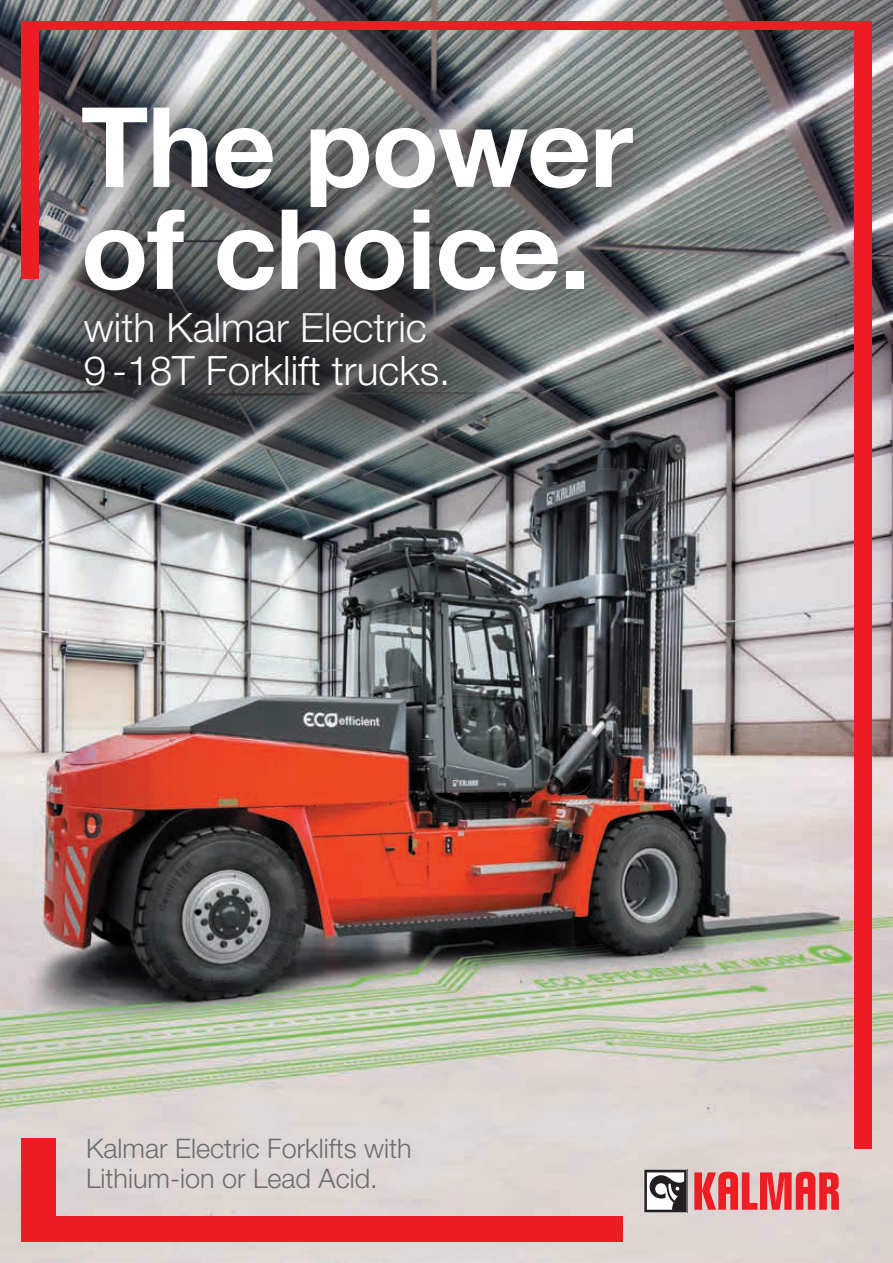
<style>
.page{position:relative;width:893px;height:1263px;background:#fff}
.page>*{position:absolute;margin:0;border:0;box-sizing:border-box;transform-origin:0 0}
.t1{font:700 111px/102px "Helvetica Neue";letter-spacing:-.01em;color:#fff}
.t2{font:300 40.5px/43.5px "Helvetica Neue LT Std";color:#fff}
.t3{font:300 27px/30px "Helvetica Neue LT Std";color:#6c6d70}
</style>
<div class="page">
<img style="left:0;top:0;width:893px;height:1263px">
<div style="left:0;top:198px;width:556px;height:303px;background:#231f20;opacity:.93"></div>
<div style="left:24px;top:47px;width:668px;height:302px;background:#231f20;opacity:.47"></div>
<div style="left:21px;top:21px;width:851px;height:9px;background:#ee1d23"></div>
<div style="left:21px;top:1216px;width:601px;height:26px;background:#ee1d23"></div>
<div style="left:21px;top:21px;width:17px;height:258px;background:#ee1d23"></div>
<div style="left:21px;top:1138px;width:34px;height:104px;background:#ee1d23"></div>
<div style="left:855px;top:21px;width:17px;height:1128px;background:#ee1d23"></div>
<svg style="left:694px;top:1172px;width:145px;height:38px;background:#e7595c"></svg>
<svg style="left:644px;top:1169px;width:43px;height:44px"></svg>
<h1 class="t1" style="left:81px;top:99px;width:554px">The power of choice.</h1>
<h2 class="t2" style="left:84px;top:305px;width:368px">with Kalmar Electric<br>9 -18T Forklift trucks.</h2>
<p class="t3" style="left:86px;top:1133px;width:327px">Kalmar Electric Forklifts with<br>Lithium-ion or Lead Acid.</p>
</div>
